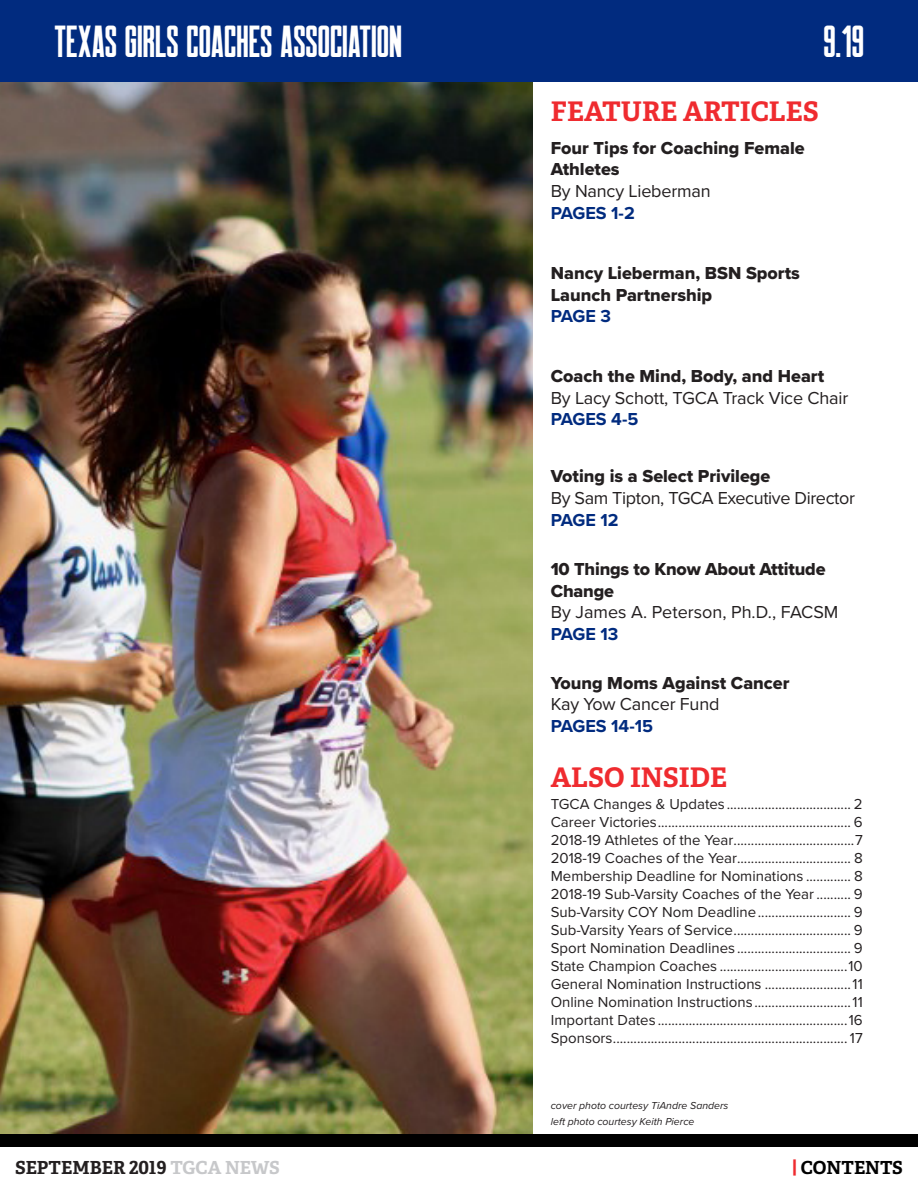
<style>
.page{position:relative;width:918px;height:1188px;background:#fff}
.page>*{position:absolute;margin:0;border:0;box-sizing:border-box;transform-origin:0 0}
.t1{font:45px "Robinson";color:#fff}
.t2{font:700 27px "Adelle PE";color:#ef2b2f}
.t3{font:18px/21.6px "Proxima Nova Extrabld";color:#231f20}
.t4{font:18px "Proxima Nova";letter-spacing:-.01em;color:#231f20}
.t5{font:700 18px "Proxima Nova";color:#012b7f}
.t6{font:700 18px "Adelle PE";color:#231f20}
.t7{font:700 18px "Adelle PE";color:#000}
.t8{font:15px "Proxima Nova";color:#231f20}
.t9{font:italic 10.5px "Proxima Nova";color:#231f20}
.s1{color:#c7c8ca}
.s2{color:#ef2b2f}
</style>
<div class="page">
<img style="left:1px;top:82px;width:532px;height:1052px">
<div style="left:0;top:0;width:918px;height:82px;background:#012b7f"></div>
<div style="left:0;top:1134px;width:918px;height:13px;background:#000"></div>
<p class="t1" style="left:54px;top:19px;width:350px">TEXAS GIRLS COACHES ASSOCIATION</p>
<p class="t1" style="left:823px;top:19px;width:42px">9.19</p>
<p class="t2" style="left:551px;top:92px;width:269px">FEATURE ARTICLES</p>
<p class="t3" style="left:551px;top:137px;width:255px">Four Tips for Coaching Female</p>
<p class="t3" style="left:551px;top:158px;width:70px">Athletes</p>
<p class="t4" style="left:551px;top:178px;width:161px">By Nancy Lieberman</p>
<p class="t5" style="left:551px;top:199px;width:86px">PAGES 1-2</p>
<p class="t3" style="left:551px;top:262px;width:251px">Nancy Lieberman, BSN Sports<br>Launch Partnership</p>
<p class="t5" style="left:551px;top:303px;width:62px">PAGE 3</p>
<p class="t3" style="left:551px;top:365px;width:275px">Coach the Mind, Body, and Heart</p>
<p class="t4" style="left:551px;top:384px;width:299px">By Lacy Schott, TGCA Track Vice Chair</p>
<p class="t5" style="left:551px;top:406px;width:89px">PAGES 4-5</p>
<p class="t3" style="left:551px;top:465px;width:221px">Voting is a Select Privilege</p>
<p class="t4" style="left:551px;top:485px;width:306px">By Sam Tipton, TGCA Executive Director</p>
<p class="t5" style="left:551px;top:506px;width:69px">PAGE 12</p>
<p class="t3" style="left:551px;top:558px;width:276px">10 Things to Know About Attitude<br>Change</p>
<p class="t4" style="left:551px;top:599px;width:289px">By James A. Peterson, Ph.D., FACSM</p>
<p class="t5" style="left:551px;top:621px;width:69px">PAGE 13</p>
<p class="t3" style="left:551px;top:672px;width:240px">Young Moms Against Cancer</p>
<p class="t4" style="left:551px;top:691px;width:170px">Kay Yow Cancer Fund</p>
<p class="t5" style="left:551px;top:713px;width:104px">PAGES 14-15</p>
<p class="t2" style="left:551px;top:758px;width:178px">ALSO INSIDE</p>
<p class="t8" style="left:551px;top:793px;width:314px">TGCA Changes &amp; Updates .................................... 2</p>
<p class="t8" style="left:551px;top:811px;width:314px">Career Victories........................................................ 6</p>
<p class="t8" style="left:551px;top:829px;width:313px">2018-19 Athletes of the Year...................................7</p>
<p class="t8" style="left:551px;top:847px;width:314px">2018-19 Coaches of the Year................................. 8</p>
<p class="t8" style="left:551px;top:865px;width:313px">Membership Deadline for Nominations ............. 8</p>
<p class="t8" style="left:551px;top:883px;width:314px">2018-19 Sub-Varsity Coaches of the Year.......... 9</p>
<p class="t8" style="left:551px;top:901px;width:314px">Sub-Varsity COY Nom Deadline........................... 9</p>
<p class="t8" style="left:551px;top:919px;width:314px">Sub-Varsity Years of Service.................................. 9</p>
<p class="t8" style="left:551px;top:937px;width:314px">Sport Nomination Deadlines ................................. 9</p>
<p class="t8" style="left:551px;top:955px;width:314px">State Champion Coaches .....................................10</p>
<p class="t8" style="left:551px;top:973px;width:314px">General Nomination Instructions .........................11</p>
<p class="t8" style="left:551px;top:991px;width:314px">Online Nomination Instructions............................11</p>
<p class="t8" style="left:551px;top:1009px;width:314px">Important Dates .......................................................16</p>
<p class="t8" style="left:551px;top:1027px;width:314px">Sponsors.................................................................... 17</p>
<p class="t9" style="left:551px;top:1097px;width:179px">cover photo courtesy TiAndre Sanders</p>
<p class="t9" style="left:551px;top:1114px;width:145px">left photo courtesy Keith Pierce</p>
<p class="t6" style="left:15px;top:1154px;width:266px">SEPTEMBER 2019 <span class="s1">TGCA NEWS</span></p>
<p class="t7" style="left:792px;top:1154px;width:112px"><span class="s2">|</span> CONTENTS</p>
</div>
